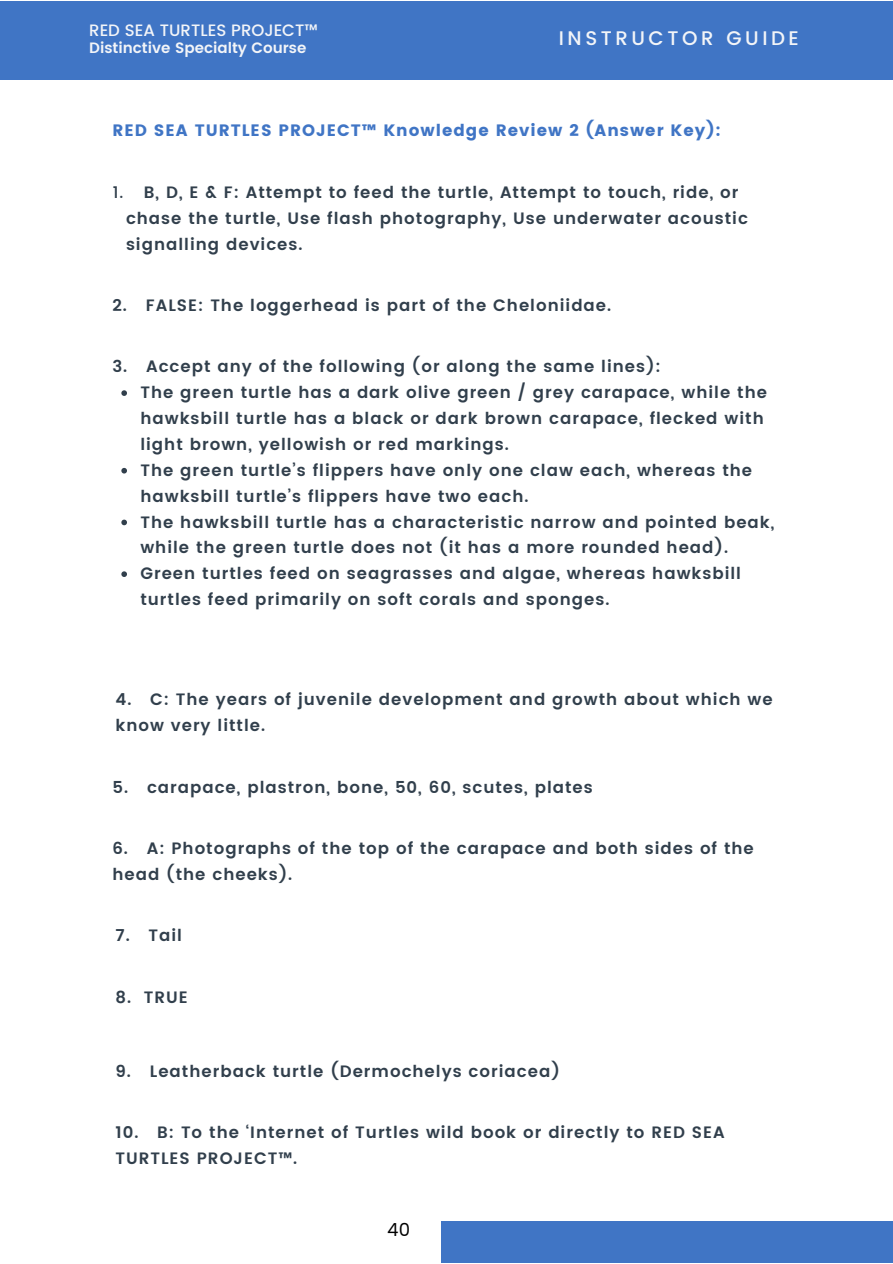
<style>
.page{position:relative;width:893px;height:1264px;background:#fff}
.page>*{position:absolute;margin:0;border:0;box-sizing:border-box;transform-origin:0 0}
.t1{font:500 19.65px "Poppins";letter-spacing:.18em;color:#f3f5f8}
.t2{font:18px "Poppins";color:#000}
.t3{font:600 16.5px/25.8px "Poppins";letter-spacing:.06em;color:#313f4c}
.t4{font:16.5px "Poppins";letter-spacing:.06em;color:#4075c5}
.t5{font:500 16.5px "Poppins";color:#f3f5f8}
.t6{font:500 16.5px "Poppins";color:#313f4c}
.t7{font:600 15px "Poppins";color:#f3f5f8}
</style>
<div class="page">
<div style="left:440px;top:1220px;width:452px;height:42px;background:#4075c5"></div>
<svg style="left:121px;top:390px;width:6px;height:6px"></svg>
<svg style="left:121px;top:468px;width:6px;height:5px"></svg>
<svg style="left:121px;top:519px;width:6px;height:6px"></svg>
<svg style="left:121px;top:571px;width:6px;height:6px"></svg>
<div style="left:0;top:1px;width:892px;height:79px;background:#4075c5"></div>
<p class="t5" style="left:89px;top:21px;width:230px">RED SEA TURTLES PROJECT™</p>
<p class="t7" style="left:89px;top:39px;width:218px">Distinctive Specialty Course</p>
<p class="t1" style="left:559px;top:27px;width:241px">INSTRUCTOR GUIDE</p>
<p class="t4" style="left:112px;top:121px;width:609px">RED SEA TURTLES PROJECT™ Knowledge Review 2 (Answer Key):</p>
<p class="t3" style="left:126px;top:179px;width:623px;text-indent:18px">B, D, E &amp; F: Attempt to feed the turtle, Attempt to touch, ride, or chase the turtle, Use flash photography, Use underwater acoustic signalling devices.</p>
<p class="t6" style="left:113px;top:182px;width:12px">1.</p>
<p class="t3" style="left:112px;top:292px;width:500px">2. FALSE: The loggerhead is part of the Cheloniidae.</p>
<p class="t3" style="left:112px;top:354px;width:550px">3. Accept any of the following (or along the same lines):</p>
<p class="t3" style="left:140px;top:379px;width:628px">The green turtle has a dark olive green / grey carapace, while the hawksbill turtle has a black or dark brown carapace, flecked with light brown, yellowish or red markings.</p>
<p class="t3" style="left:140px;top:457px;width:613px">The green turtle’s flippers have only one claw each, whereas the hawksbill turtle’s flippers have two each.</p>
<p class="t3" style="left:140px;top:509px;width:635px">The hawksbill turtle has a characteristic narrow and pointed beak, while the green turtle does not (it has a more rounded head).</p>
<p class="t3" style="left:140px;top:560px;width:602px">Green turtles feed on seagrasses and algae, whereas hawksbill turtles feed primarily on soft corals and sponges.</p>
<p class="t3" style="left:115px;top:686px;width:658px">4. C: The years of juvenile development and growth about which we know very little.</p>
<p class="t3" style="left:112px;top:774px;width:482px">5. carapace, plastron, bone, 50, 60, scutes, plates</p>
<p class="t3" style="left:112px;top:835px;width:643px">6. A: Photographs of the top of the carapace and both sides of the head (the cheeks).</p>
<p class="t3" style="left:115px;top:922px;width:68px">7. Tail</p>
<p class="t3" style="left:115px;top:983px;width:74px">8. TRUE</p>
<p class="t3" style="left:115px;top:1058px;width:446px">9. Leatherback turtle (Dermochelys coriacea)</p>
<p class="t3" style="left:115px;top:1119px;width:611px">10. B: To the ‘Internet of Turtles wild book or directly to RED SEA<br>TURTLES PROJECT™.</p>
<p class="t2" style="left:387px;top:1218px;width:24px">40</p>
</div>
